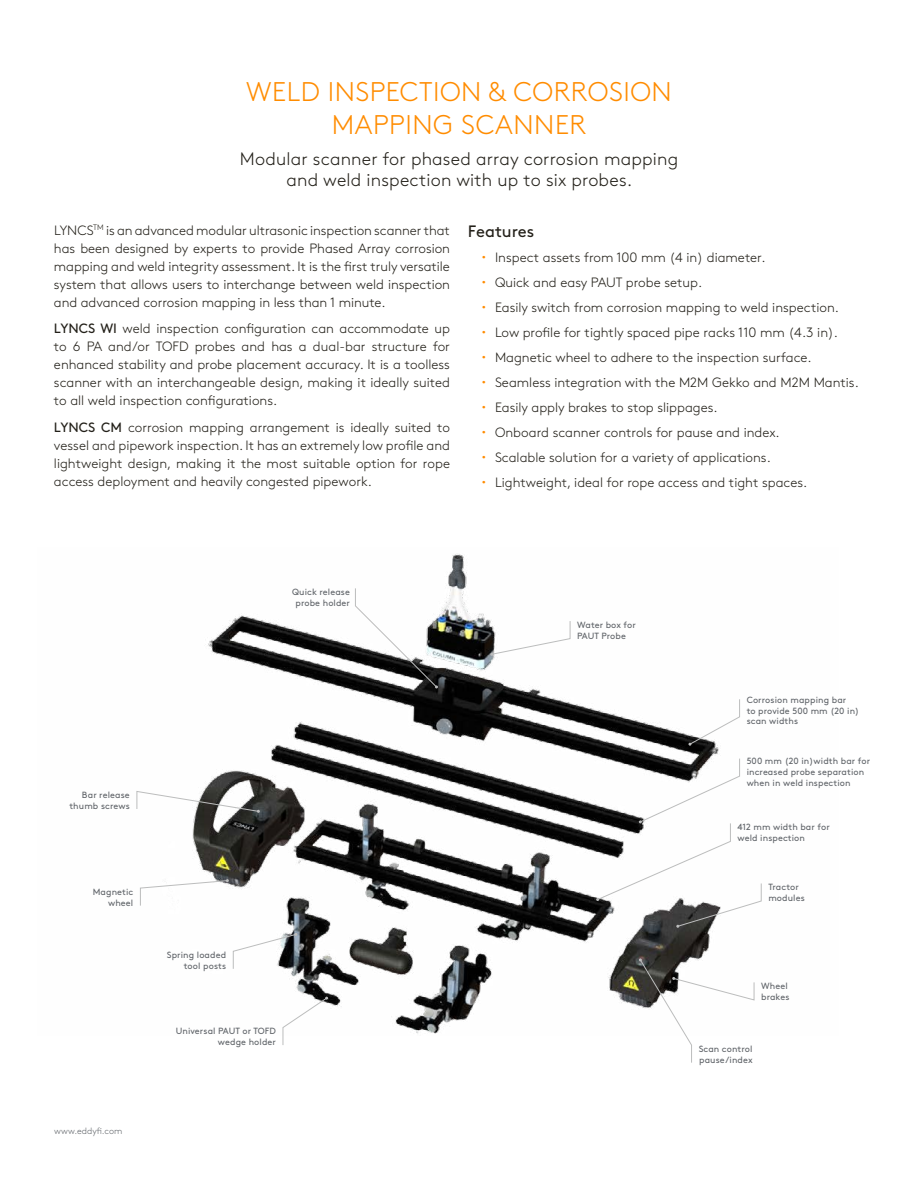
<style>
.page{position:relative;width:918px;height:1188px;background:#fff}
.page>*{position:absolute;margin:0;border:0;box-sizing:border-box;transform-origin:0 0}
.t1{font:300 27px/32.4px "Brown Std";letter-spacing:.02em;color:#ff8c00;text-align:center}
.t2{font:300 18px/21.6px "Brown Std";letter-spacing:.01em;color:#232019;text-align:center}
.t3{font:16.5px "Brown Std";color:#232019}
.t4{font:300 13.5px/18px "Brown Std";color:#232019;text-align:justify}
.t5{font:9px/10.8px "Brown Std";letter-spacing:.01em;color:#62666b}
.t6{font:300 9px "Brown Std";color:#62666b}
.s1{font-weight:400}
</style>
<div class="page">
<img style="left:192px;top:554px;width:527px;height:480px">
<svg style="left:355px;top:588px;width:83px;height:100px"></svg>
<svg style="left:490px;top:620px;width:81px;height:36px"></svg>
<svg style="left:688px;top:699px;width:52px;height:47px"></svg>
<svg style="left:596px;top:758px;width:166px;height:170px"></svg>
<svg style="left:639px;top:958px;width:116px;height:105px"></svg>
<svg style="left:282px;top:997px;width:46px;height:48px"></svg>
<svg style="left:233px;top:933px;width:64px;height:37px"></svg>
<svg style="left:140px;top:879px;width:89px;height:27px"></svg>
<svg style="left:136px;top:791px;width:124px;height:22px"></svg>
<h1 class="t1" style="left:246px;top:76px;width:427px">WELD INSPECTION &amp; CORROSION<br>MAPPING SCANNER</h1>
<h2 class="t2" style="left:240px;top:148px;width:440px">Modular scanner for phased array corrosion mapping and weld inspection with up to six probes.</h2>
<p class="t4" style="left:54px;top:221px;width:398px">LYNCS<sup>TM</sup> is an advanced modular ultrasonic inspection scanner that has been designed by experts to provide Phased Array corrosion mapping and weld integrity assessment. It is the first truly versatile system that allows users to interchange between weld inspection and advanced corrosion mapping in less than 1 minute.</p>
<p class="t4" style="left:54px;top:320px;width:398px"><span class="s1">LYNCS WI</span> weld inspection configuration can accommodate up to 6 PA and/or TOFD probes and has a dual-bar structure for enhanced stability and probe placement accuracy. It is a toolless scanner with an interchangeable design, making it ideally suited to all weld inspection configurations.</p>
<p class="t4" style="left:54px;top:418px;width:398px"><span class="s1">LYNCS CM</span> corrosion mapping arrangement is ideally suited to vessel and pipework inspection. It has an extremely low profile and lightweight design, making it the most suitable option for rope access deployment and heavily congested pipework.</p>
<p class="t3" style="left:468px;top:222px;width:68px">Features</p>
<p class="t4" style="left:495px;top:245px;width:365px;line-height:25px;text-align:left">Inspect assets from 100 mm (4 in) diameter.<br>Quick and easy PAUT probe setup.<br>Easily switch from corrosion mapping to weld inspection.<br>Low profile for tightly spaced pipe racks 110 mm (4.3 in).<br>Magnetic wheel to adhere to the inspection surface.<br>Seamless integration with the M2M Gekko and M2M Mantis.<br>Easily apply brakes to stop slippages.<br>Onboard scanner controls for pause and index.<br>Scalable solution for a variety of applications.<br>Lightweight, ideal for rope access and tight spaces.</p>
<p class="t5" style="left:292px;top:587px;width:59px;text-align:center">Quick release probe holder</p>
<p class="t5" style="left:69px;top:790px;width:62px;text-align:right">Bar release thumb screws</p>
<p class="t5" style="left:93px;top:886px;width:42px;text-align:right">Magnetic wheel</p>
<p class="t6" style="left:54px;top:1126px;width:70px">www.eddyfi.com</p>
<p class="t5" style="left:167px;top:950px;width:61px;text-align:right">Spring loaded tool posts</p>
<p class="t5" style="left:176px;top:1026px;width:102px;text-align:right">Universal PAUT or TOFD wedge holder</p>
<p class="t5" style="left:577px;top:619px;width:60px">Water box for<br>PAUT Probe</p>
<p class="t5" style="left:747px;top:694px;width:114px">Corrosion mapping bar<br>to provide 500 mm (20 in) scan widths</p>
<p class="t5" style="left:747px;top:756px;width:125px">500 mm (20 in)width bar for increased probe separation when in weld inspection</p>
<p class="t5" style="left:738px;top:822px;width:94px">412 mm width bar for weld inspection</p>
<p class="t5" style="left:768px;top:882px;width:38px">Tractor modules</p>
<p class="t5" style="left:761px;top:981px;width:30px">Wheel brakes</p>
<p class="t5" style="left:699px;top:1043px;width:55px">Scan control pause/index</p>
</div>
